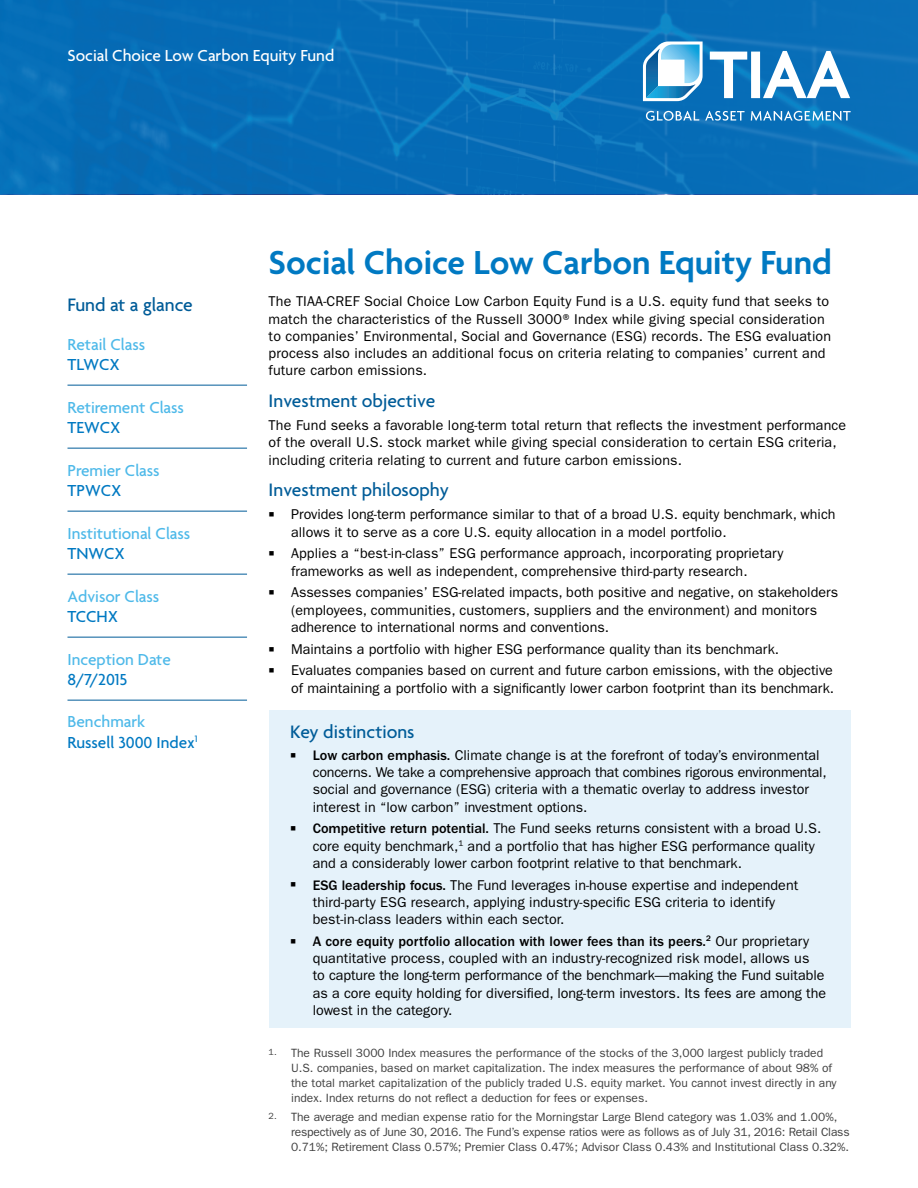
<style>
.page{position:relative;width:918px;height:1188px;background:#fff}
.page>*{position:absolute;margin:0;border:0;box-sizing:border-box;transform-origin:0 0}
.t1{font:600 36px "Agenda";color:#0079c2}
.t2{font:500 19.5px "Agenda";color:#005c98}
.t3{font:500 17.25px "Agenda";color:#4eb9e9}
.t4{font:500 17.25px/20.2px "Agenda";color:#0079c2}
.t5{font:500 17.25px "Agenda";color:#fff}
.t6{font:14.25px/17.2px "ITC Franklin Gothic Std";color:#000}
.t7{font:12px/15px "ITC Franklin Gothic Std";color:#404040}
.s1{color:#4eb9e9}
.s2{font-weight:500}
</style>
<div class="page">
<svg style="left:0;top:0;width:918px;height:194px;background:#076db7"></svg>
<svg style="left:643px;top:42px;width:208px;height:79px"></svg>
<div style="left:269px;top:711px;width:581px;height:317px;background:#e5f2fa"></div>
<hr style="left:68px;top:385px;width:179px;height:1px;background:#005c98">
<hr style="left:68px;top:448px;width:179px;height:1px;background:#005c98">
<hr style="left:68px;top:511px;width:179px;height:1px;background:#005c98">
<hr style="left:68px;top:574px;width:179px;height:1px;background:#005c98">
<hr style="left:68px;top:637px;width:179px;height:1px;background:#005c98">
<hr style="left:68px;top:700px;width:179px;height:1px;background:#005c98">
<p class="t5" style="left:68px;top:46px;width:268px">Social Choice Low Carbon Equity Fund</p>
<h2 class="t2" style="left:68px;top:294px;width:127px">Fund at a glance</h2>
<p class="t3" style="left:68px;top:335px;width:79px">Retail Class</p>
<p class="t4" style="left:68px;top:355px;width:54px">TLWCX</p>
<p class="t3" style="left:68px;top:398px;width:118px">Retirement Class</p>
<p class="t4" style="left:68px;top:418px;width:55px">TEWCX</p>
<p class="t3" style="left:68px;top:461px;width:94px">Premier Class</p>
<p class="t4" style="left:68px;top:481px;width:56px">TPWCX</p>
<p class="t3" style="left:68px;top:524px;width:124px">Institutional Class</p>
<p class="t4" style="left:68px;top:544px;width:59px">TNWCX</p>
<p class="t3" style="left:68px;top:587px;width:93px">Advisor Class</p>
<p class="t4" style="left:68px;top:607px;width:52px">TCCHX</p>
<p class="t3" style="left:68px;top:650px;width:105px">Inception Date</p>
<p class="t4" style="left:68px;top:670px;width:61px">8/7/2015</p>
<p class="t4" style="left:68px;top:713px;width:132px"><span class="s1">Benchmark<br></span>Russell 3000 Index<sup>1</sup></p>
<h1 class="t1" style="left:269px;top:243px;width:565px">Social Choice Low Carbon Equity Fund</h1>
<p class="t6" style="left:269px;top:293px;width:564px">The TIAA-CREF Social Choice Low Carbon Equity Fund is a U.S. equity fund that seeks to match the characteristics of the Russell 3000® Index while giving special consideration to companies’ Environmental, Social and Governance (ESG) records. The ESG evaluation process also includes an additional focus on criteria relating to companies’ current and future carbon emissions.</p>
<h2 class="t2" style="left:269px;top:390px;width:168px">Investment objective</h2>
<p class="t6" style="left:269px;top:417px;width:579px">The Fund seeks a favorable long-term total return that reflects the investment performance of the overall U.S. stock market while giving special consideration to certain ESG criteria, including criteria relating to current and future carbon emissions.</p>
<h2 class="t2" style="left:269px;top:479px;width:182px">Investment philosophy</h2>
<p class="t6" style="left:291px;top:506px;width:546px">Provides long-term performance similar to that of a broad U.S. equity benchmark, which allows it to serve as a core U.S. equity allocation in a model portfolio.</p>
<p class="t6" style="left:291px;top:545px;width:494px">Applies a “best-in-class” ESG performance approach, incorporating proprietary frameworks as well as independent, comprehensive third-party research.</p>
<p class="t6" style="left:291px;top:584px;width:549px">Assesses companies’ ESG-related impacts, both positive and negative, on stakeholders (employees, communities, customers, suppliers and the environment) and monitors adherence to international norms and conventions.</p>
<p class="t6" style="left:291px;top:638px;width:543px;line-height:21.8px">Maintains a portfolio with higher ESG performance quality than its benchmark.<br>Evaluates companies based on current and future carbon emissions, with the objective</p>
<p class="t6" style="left:291px;top:679px;width:545px">of maintaining a portfolio with a significantly lower carbon footprint than its benchmark.</p>
<h2 class="t2" style="left:290px;top:721px;width:126px">Key distinctions</h2>
<p class="t6" style="left:313px;top:746px;width:515px"><span class="s2">Low carbon emphasis.</span> Climate change is at the forefront of today’s environmental concerns. We take a comprehensive approach that combines rigorous environmental, social and governance (ESG) criteria with a thematic overlay to address investor interest in “low carbon” investment options.</p>
<p class="t6" style="left:313px;top:820px;width:510px"><span class="s2">Competitive return potential.</span> The Fund seeks returns consistent with a broad U.S. core equity benchmark,<sup>1</sup> and a portfolio that has higher ESG performance quality and a considerably lower carbon footprint relative to that benchmark.</p>
<p class="t6" style="left:313px;top:876px;width:487px"><span class="s2">ESG leadership focus.</span> The Fund leverages in-house expertise and independent third-party ESG research, applying industry-specific ESG criteria to identify best-in-class leaders within each sector.</p>
<p class="t6" style="left:313px;top:932px;width:515px"><span class="s2">A core equity portfolio allocation with lower fees than its peers.</span><sup>2</sup> Our proprietary quantitative process, coupled with an industry-recognized risk model, allows us<br>to capture the long-term performance of the benchmark—making the Fund suitable as a core equity holding for diversified, long-term investors. Its fees are among the lowest in the category.</p>
<p class="t7" style="left:291px;top:1045px;width:547px;text-indent:-22px"><sup>1.</sup> The Russell 3000 Index measures the performance of the stocks of the 3,000 largest publicly traded U.S. companies, based on market capitalization. The index measures the performance of about 98% of the total market capitalization of the publicly traded U.S. equity market. You cannot invest directly in any index. Index returns do not reflect a deduction for fees or expenses.</p>
<p class="t7" style="left:291px;top:1110px;width:560px;text-indent:-22px"><sup>2.</sup> The average and median expense ratio for the Morningstar Large Blend category was 1.03% and 1.00%, respectively as of June 30, 2016. The Fund’s expense ratios were as follows as of July 31, 2016: Retail Class<br>0.71%; Retirement Class 0.57%; Premier Class 0.47%; Advisor Class 0.43% and Institutional Class 0.32%.</p>
</div>
